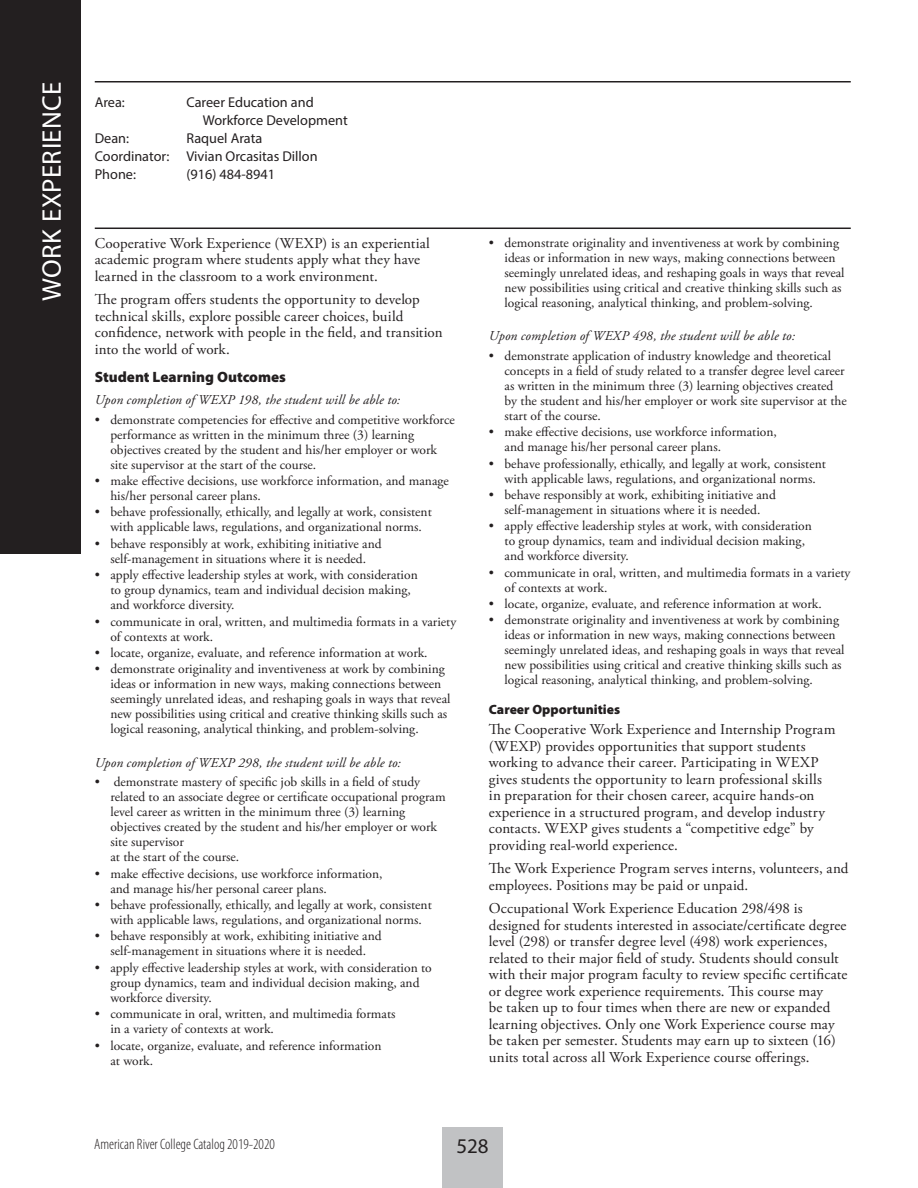
<style>
.page{position:relative;width:918px;height:1188px;background:#fff}
.page>*{position:absolute;margin:0;border:0;box-sizing:border-box;transform-origin:0 0}
._2018-Page_Head_Righ{font:27px "Myriad Pro";letter-spacing:.01em;color:#fff}
.t1{font:21px "Myriad Pro";color:#231f20}
._2018-Body_text{font:15px/16.5px "Adobe Garamond Pro";letter-spacing:.005em;color:#231f20}
.t2{font:300 condensed 15px "Myriad Pro";color:#231f20}
._2018-Heading_3{font:900 15px "Myriad Pro";color:#231f20}
._2018-Header_text{font:14.25px "Myriad Pro";color:#231f20}
._2018-Body_text-just{font:13.5px/15px "Adobe Garamond Pro";color:#231f20}
._2018-Body_text-2{font:italic 13.5px "Adobe Garamond Pro";letter-spacing:.015em;color:#231f20}
._2018-Body_text-just-2{font:900 13.5px "Myriad Pro";color:#231f20}
</style>
<div class="page">
<div style="left:442px;top:1127px;width:61px;height:61px;background:#c1c2c4"></div>
<div style="left:0;top:0;width:81px;height:554px;background:#231f20"></div>
<hr style="left:95px;top:81px;width:756px;height:1px;background:#231f20">
<hr style="left:95px;top:228px;width:756px;height:1px;background:#231f20">
<p class="_2018-Page_Head_Righ" style="left:35px;top:301px;width:221px;rotate:-90deg">WORK EXPERIENCE</p>
<p class="_2018-Header_text" style="left:95px;top:93px;width:32px">Area:</p>
<p class="_2018-Header_text" style="left:187px;top:93px;width:129px">Career Education and</p>
<p class="_2018-Header_text" style="left:203px;top:111px;width:147px">Workforce Development</p>
<p class="_2018-Header_text" style="left:95px;top:129px;width:36px">Dean:</p>
<p class="_2018-Header_text" style="left:187px;top:129px;width:77px">Raquel Arata</p>
<p class="_2018-Header_text" style="left:95px;top:147px;width:224px">Coordinator: Vivian Orcasitas Dillon</p>
<p class="_2018-Header_text" style="left:95px;top:165px;width:43px">Phone:</p>
<p class="_2018-Header_text" style="left:187px;top:165px;width:90px">(916) 484-8941</p>
<p class="_2018-Body_text" style="left:95px;top:235px;width:337px">Cooperative Work Experience (WEXP) is an experiential academic program where students apply what they have learned in the classroom to a work environment.</p>
<p class="_2018-Body_text" style="left:95px;top:292px;width:349px">The program offers students the opportunity to develop technical skills, explore possible career choices, build confidence, network with people in the field, and transition into the world of work.</p>
<p class="_2018-Heading_3" style="left:95px;top:369px;width:193px">Student Learning Outcomes</p>
<p class="_2018-Body_text-2" style="left:95px;top:392px;width:307px">Upon completion of WEXP 198, the student will be able to:</p>
<p class="_2018-Body_text-just" style="left:110px;top:412px;width:346px;text-indent:-16px">• demonstrate competencies for effective and competitive workforce performance as written in the minimum three (3) learning objectives created by the student and his/her employer or work site supervisor at the start of the course.</p>
<p class="_2018-Body_text-just" style="left:110px;top:474px;width:340px;text-indent:-16px">• make effective decisions, use workforce information, and manage his/her personal career plans.</p>
<p class="_2018-Body_text-just" style="left:95px;top:505px;width:339px;text-align:center">• behave professionally, ethically, and legally at work, consistent with applicable laws, regulations, and organizational norms.</p>
<p class="_2018-Body_text-just" style="left:95px;top:537px;width:288px;text-align:center">• behave responsibly at work, exhibiting initiative and self-management in situations where it is needed.</p>
<p class="_2018-Body_text-just" style="left:110px;top:568px;width:309px;text-indent:-16px">• apply effective leadership styles at work, with consideration to group dynamics, team and individual decision making, and workforce diversity.</p>
<p class="_2018-Body_text-just" style="left:110px;top:614px;width:347px;text-indent:-16px">• communicate in oral, written, and multimedia formats in a variety of contexts at work.</p>
<p class="_2018-Body_text-just" style="left:95px;top:646px;width:334px">• locate, organize, evaluate, and reference information at work.</p>
<p class="_2018-Body_text-just" style="left:110px;top:662px;width:342px;text-indent:-16px">• demonstrate originality and inventiveness at work by combining ideas or information in new ways, making connections between seemingly unrelated ideas, and reshaping goals in ways that reveal new possibilities using critical and creative thinking skills such as logical reasoning, analytical thinking, and problem-solving.</p>
<p class="_2018-Body_text-2" style="left:95px;top:754px;width:308px">Upon completion of WEXP 298, the student will be able to:</p>
<p class="_2018-Body_text-just" style="left:110px;top:775px;width:337px;text-indent:-16px">• demonstrate mastery of specific job skills in a field of study related to an associate degree or certificate occupational program level career as written in the minimum three (3) learning objectives created by the student and his/her employer or work site supervisor<br>at the start of the course.</p>
<p class="_2018-Body_text-just" style="left:110px;top:866px;width:274px;text-indent:-16px">• make effective decisions, use workforce information, and manage his/her personal career plans.</p>
<p class="_2018-Body_text-just" style="left:95px;top:898px;width:339px;text-align:center">• behave professionally, ethically, and legally at work, consistent with applicable laws, regulations, and organizational norms.</p>
<p class="_2018-Body_text-just" style="left:95px;top:929px;width:288px;text-align:center">• behave responsibly at work, exhibiting initiative and self-management in situations where it is needed.</p>
<p class="_2018-Body_text-just" style="left:110px;top:961px;width:323px;text-indent:-16px">• apply effective leadership styles at work, with consideration to group dynamics, team and individual decision making, and workforce diversity.</p>
<p class="_2018-Body_text-just" style="left:110px;top:1007px;width:287px;text-indent:-16px">• communicate in oral, written, and multimedia formats in a variety of contexts at work.</p>
<p class="_2018-Body_text-just" style="left:110px;top:1038px;width:273px;text-indent:-16px">• locate, organize, evaluate, and reference information at work.</p>
<p class="_2018-Body_text-just" style="left:505px;top:235px;width:342px;text-indent:-16px">• demonstrate originality and inventiveness at work by combining ideas or information in new ways, making connections between seemingly unrelated ideas, and reshaping goals in ways that reveal new possibilities using critical and creative thinking skills such as logical reasoning, analytical thinking, and problem-solving.</p>
<p class="_2018-Body_text-2" style="left:489px;top:328px;width:308px">Upon completion of WEXP 498, the student will be able to:</p>
<p class="_2018-Body_text-just" style="left:505px;top:349px;width:344px;text-indent:-16px">• demonstrate application of industry knowledge and theoretical concepts in a field of study related to a transfer degree level career as written in the minimum three (3) learning objectives created by the student and his/her employer or work site supervisor at the start of the course.</p>
<p class="_2018-Body_text-just" style="left:505px;top:425px;width:274px;text-indent:-16px">• make effective decisions, use workforce information, and manage his/her personal career plans.</p>
<p class="_2018-Body_text-just" style="left:489px;top:456px;width:339px;text-align:center">• behave professionally, ethically, and legally at work, consistent with applicable laws, regulations, and organizational norms.</p>
<p class="_2018-Body_text-just" style="left:489px;top:488px;width:288px;text-align:center">• behave responsibly at work, exhibiting initiative and self-management in situations where it is needed.</p>
<p class="_2018-Body_text-just" style="left:505px;top:519px;width:309px;text-indent:-16px">• apply effective leadership styles at work, with consideration to group dynamics, team and individual decision making, and workforce diversity.</p>
<p class="_2018-Body_text-just" style="left:505px;top:565px;width:347px;text-indent:-16px">• communicate in oral, written, and multimedia formats in a variety of contexts at work.</p>
<p class="_2018-Body_text-just" style="left:489px;top:597px;width:334px">• locate, organize, evaluate, and reference information at work.</p>
<p class="_2018-Body_text-just" style="left:505px;top:613px;width:342px;text-indent:-16px">• demonstrate originality and inventiveness at work by combining ideas or information in new ways, making connections between seemingly unrelated ideas, and reshaping goals in ways that reveal new possibilities using critical and creative thinking skills such as logical reasoning, analytical thinking, and problem-solving.</p>
<p class="_2018-Body_text-just-2" style="left:489px;top:702px;width:133px">Career Opportunities</p>
<p class="_2018-Body_text" style="left:489px;top:722px;width:348px">The Cooperative Work Experience and Internship Program (WEXP) provides opportunities that support students working to advance their career. Participating in WEXP gives students the opportunity to learn professional skills in preparation for their chosen career, acquire hands-on experience in a structured program, and develop industry contacts. WEXP gives students a “competitive edge” by providing real-world experience.</p>
<p class="_2018-Body_text" style="left:489px;top:861px;width:361px">The Work Experience Program serves interns, volunteers, and employees. Positions may be paid or unpaid.</p>
<p class="_2018-Body_text" style="left:489px;top:901px;width:360px">Occupational Work Experience Education 298/498 is designed for students interested in associate/certificate degree level (298) or transfer degree level (498) work experiences, related to their major field of study. Students should consult with their major program faculty to review specific certificate or degree work experience requirements. This course may<br>be taken up to four times when there are new or expanded learning objectives. Only one Work Experience course may be taken per semester. Students may earn up to sixteen (16) units total across all Work Experience course offerings.</p>
<p class="t2" style="left:94px;top:1136px;width:182px">American River College Catalog 2019-2020</p>
<h2 class="t1" style="left:456px;top:1133px;width:34px">528</h2>
</div>
